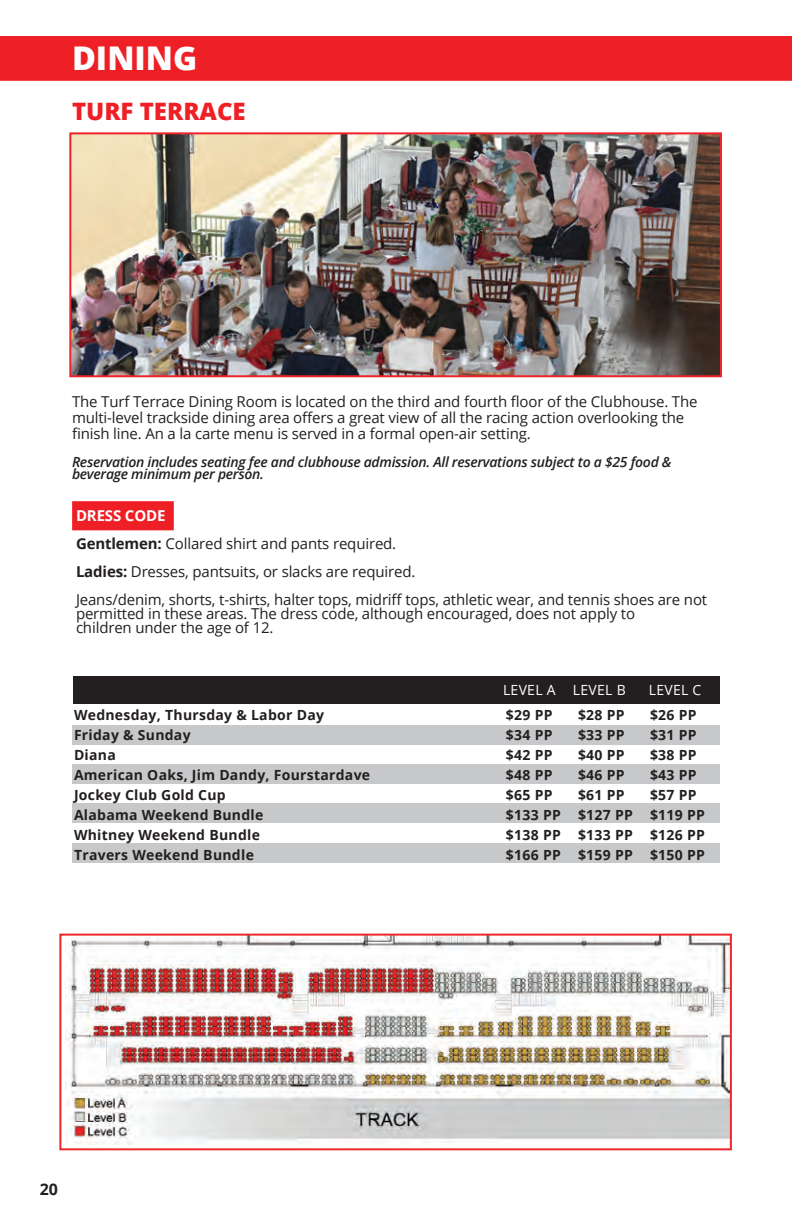
<style>
.page{position:relative;width:792px;height:1224px;background:#fff}
.page>*{position:absolute;margin:0;border:0;box-sizing:border-box;transform-origin:0 0}
.t1{font:800 32.6px "Open Sans";color:#fff}
.t2{font:800 24px "Open Sans";color:#ee2026}
.t3{font:700 16px "Open Sans";color:#231f20}
.t4{font:15px/28px "Open Sans";letter-spacing:-.01em;color:#231f20}
.t5{font:700 14px "Open Sans";letter-spacing:.02em;color:#231f20}
.t6{font:italic 600 14px/12px "Open Sans";letter-spacing:-.02em;color:#231f20}
.t7{font:14px "Open Sans";letter-spacing:.02em;color:#fff}
.s1{font-weight:700;color:#fff}
.s2{font-weight:700}
</style>
<div class="page">
<div style="left:72px;top:501px;width:102px;height:29px;background:#ee2026;border:2px solid #ee2026"></div>
<img style="left:72px;top:135px;width:647px;height:239px">
<div style="left:69px;top:132px;width:653px;height:245px;border:2px solid #ee2228"></div>
<div style="left:72px;top:725px;width:648px;height:20px;background:#c7c8ca"></div>
<div style="left:72px;top:764px;width:648px;height:20px;background:#c7c8ca"></div>
<div style="left:72px;top:804px;width:648px;height:19px;background:#c7c8ca"></div>
<div style="left:72px;top:843px;width:648px;height:20px;background:#c7c8ca"></div>
<div style="left:73px;top:676px;width:647px;height:27px;background:#231f20"></div>
<img style="left:65px;top:937px;width:664px;height:208px">
<div style="left:59px;top:934px;width:673px;height:216px;border:2px solid #ee272b"></div>
<div style="left:0;top:36px;width:792px;height:45px;background:#ee2026"></div>
<h1 class="t1" style="left:72px;top:33px;width:127px">DINING</h1>
<h2 class="t2" style="left:72px;top:93px;width:175px">TURF TERRACE</h2>
<p class="t4" style="left:72px;top:394px;width:627px;line-height:16px">The Turf Terrace Dining Room is located on the third and fourth floor of the Clubhouse. The multi-level trackside dining area offers a great view of all the racing action overlooking the finish line. An a la carte menu is served in a formal open-air setting.</p>
<p class="t6" style="left:72px;top:456px;width:601px">Reservation includes seating fee and clubhouse admission. All reservations subject to a $25 food &amp; beverage minimum per person.</p>
<p class="t4" style="left:76px;top:501px;width:633px"><span class="s1">DRESS CODE<br></span><span class="s2">Gentlemen:</span> Collared shirt and pants required.<br><span class="s2">Ladies:</span> Dresses, pantsuits, or slacks are required.<br>Jeans/denim, shorts, t-shirts, halter tops, midriff tops, athletic wear, and tennis shoes are not</p>
<p class="t4" style="left:76px;top:606px;width:561px;line-height:14px">permitted in these areas. The dress code, although encouraged, does not apply to children under the age of 12.</p>
<p class="t7" style="left:503px;top:680px;width:124px">LEVEL A LEVEL B</p>
<p class="t7" style="left:649px;top:680px;width:54px">LEVEL C</p>
<p class="t5" style="left:74px;top:705px;width:252px">Wednesday, Thursday &amp; Labor Day</p>
<p class="t5" style="left:506px;top:705px;width:48px">$29 PP</p>
<p class="t5" style="left:578px;top:705px;width:48px">$28 PP</p>
<p class="t5" style="left:650px;top:705px;width:48px">$26 PP</p>
<p class="t5" style="left:74px;top:725px;width:118px">Friday &amp; Sunday</p>
<p class="t5" style="left:506px;top:725px;width:48px">$34 PP</p>
<p class="t5" style="left:578px;top:725px;width:48px">$33 PP</p>
<p class="t5" style="left:650px;top:725px;width:48px">$31 PP</p>
<p class="t5" style="left:74px;top:745px;width:43px">Diana</p>
<p class="t5" style="left:506px;top:745px;width:48px">$42 PP</p>
<p class="t5" style="left:578px;top:745px;width:48px">$40 PP</p>
<p class="t5" style="left:650px;top:745px;width:48px">$38 PP</p>
<p class="t5" style="left:74px;top:765px;width:298px">American Oaks, Jim Dandy, Fourstardave</p>
<p class="t5" style="left:506px;top:765px;width:48px">$48 PP</p>
<p class="t5" style="left:578px;top:765px;width:48px">$46 PP</p>
<p class="t5" style="left:650px;top:765px;width:48px">$43 PP</p>
<p class="t5" style="left:74px;top:785px;width:153px">Jockey Club Gold Cup</p>
<p class="t5" style="left:506px;top:785px;width:48px">$65 PP</p>
<p class="t5" style="left:578px;top:785px;width:48px">$61 PP</p>
<p class="t5" style="left:650px;top:785px;width:48px">$57 PP</p>
<p class="t5" style="left:74px;top:805px;width:191px">Alabama Weekend Bundle</p>
<p class="t5" style="left:506px;top:805px;width:200px">$133 PP $127 PP $119 PP</p>
<p class="t5" style="left:74px;top:825px;width:187px">Whitney Weekend Bundle</p>
<p class="t5" style="left:506px;top:825px;width:200px">$138 PP $133 PP $126 PP</p>
<p class="t5" style="left:74px;top:845px;width:181px">Travers Weekend Bundle</p>
<p class="t5" style="left:506px;top:845px;width:200px">$166 PP $159 PP $150 PP</p>
<p class="t3" style="left:40px;top:1178px;width:20px">20</p>
</div>
